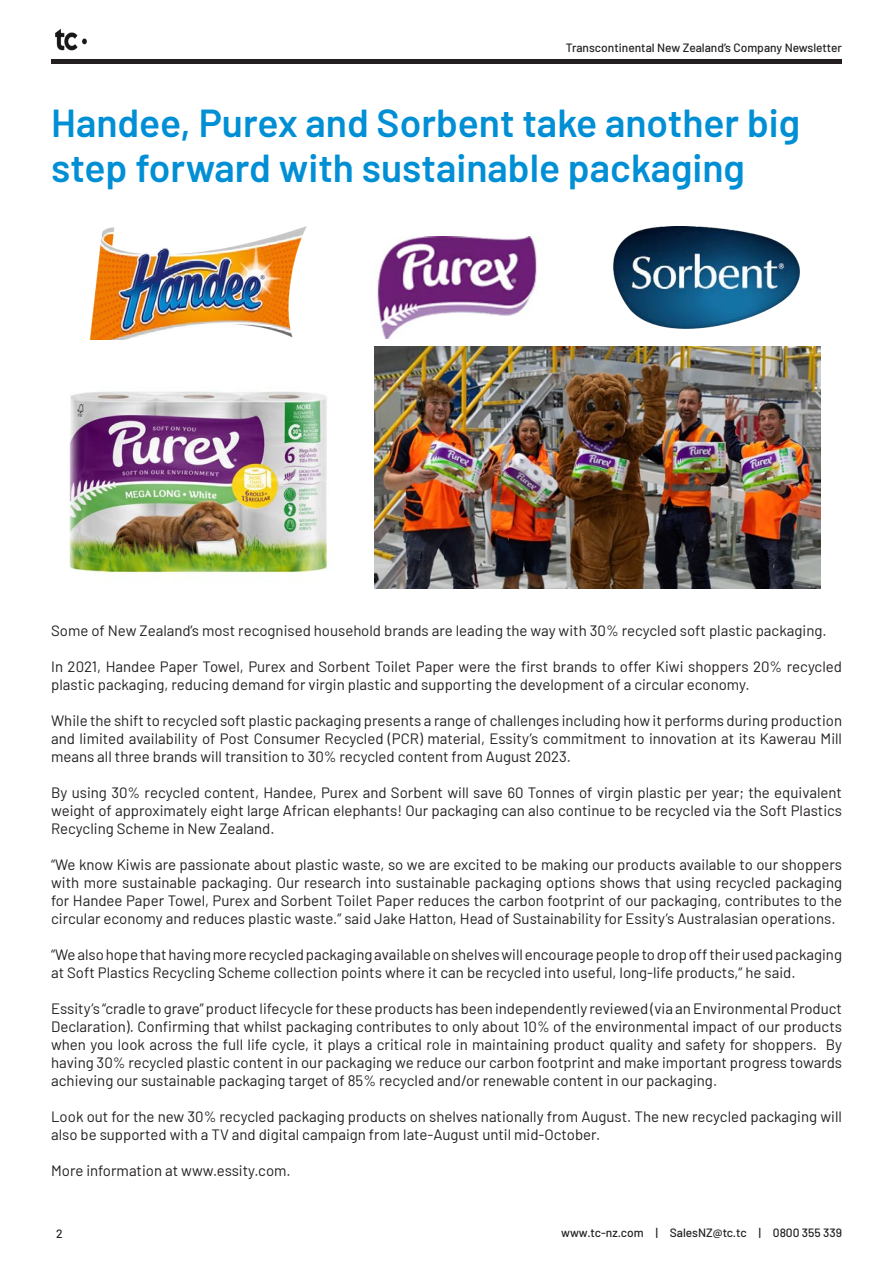
<style>
.page{position:relative;width:893px;height:1263px;background:#fff}
.page>*{position:absolute;margin:0;border:0;box-sizing:border-box;transform-origin:0 0}
.t1{font:600 39px/45px "Barlow";color:#008fd5}
.t2{font:15px/18px "Barlow";color:#231f20;text-align:justify}
.t3{font:500 12px "Barlow";color:#231f20}
</style>
<div class="page">
<hr style="left:51px;top:59px;width:791px;height:4px;background:#231f20">
<img style="left:55px;top:29px;width:32px;height:22px">
<img style="left:374px;top:347px;width:447px;height:242px">
<img style="left:89px;top:227px;width:218px;height:113px">
<img style="left:377px;top:236px;width:160px;height:103px">
<img style="left:614px;top:227px;width:185px;height:102px">
<img style="left:69px;top:391px;width:259px;height:182px">
<p class="t3" style="left:566px;top:39px;width:278px">Transcontinental New Zealand’s Company Newsletter</p>
<p class="t1" style="left:51px;top:97px;width:751px">Handee, Purex and Sorbent take another big step forward with sustainable packaging</p>
<p class="t2" style="left:51px;top:620px;width:777px">Some of New Zealand’s most recognised household brands are leading the way with 30% recycled soft plastic packaging.</p>
<p class="t2" style="left:51px;top:656px;width:792px">In 2021, Handee Paper Towel, Purex and Sorbent Toilet Paper were the first brands to offer Kiwi shoppers 20% recycled plastic packaging, reducing demand for virgin plastic and supporting the development of a circular economy.</p>
<p class="t2" style="left:51px;top:710px;width:792px">While the shift to recycled soft plastic packaging presents a range of challenges including how it performs during production and limited availability of Post Consumer Recycled (PCR) material, Essity’s commitment to innovation at its Kawerau Mill means all three brands will transition to 30% recycled content from August 2023.</p>
<p class="t2" style="left:51px;top:782px;width:792px">By using 30% recycled content, Handee, Purex and Sorbent will save 60 Tonnes of virgin plastic per year; the equivalent weight of approximately eight large African elephants! Our packaging can also continue to be recycled via the Soft Plastics Recycling Scheme in New Zealand.</p>
<p class="t2" style="left:51px;top:854px;width:792px">“We know Kiwis are passionate about plastic waste, so we are excited to be making our products available to our shoppers with more sustainable packaging. Our research into sustainable packaging options shows that using recycled packaging for Handee Paper Towel, Purex and Sorbent Toilet Paper reduces the carbon footprint of our packaging, contributes to the circular economy and reduces plastic waste.” said Jake Hatton, Head of Sustainability for Essity’s Australasian operations.</p>
<p class="t2" style="left:51px;top:944px;width:792px">“We also hope that having more recycled packaging available on shelves will encourage people to drop off their used packaging at Soft Plastics Recycling Scheme collection points where it can be recycled into useful, long-life products,” he said.</p>
<p class="t2" style="left:51px;top:998px;width:792px">Essity’s “cradle to grave” product lifecycle for these products has been independently reviewed (via an Environmental Product Declaration). Confirming that whilst packaging contributes to only about 10% of the environmental impact of our products when you look across the full life cycle, it plays a critical role in maintaining product quality and safety for shoppers. By having 30% recycled plastic content in our packaging we reduce our carbon footprint and make important progress towards achieving our sustainable packaging target of 85% recycled and/or renewable content in our packaging.</p>
<p class="t2" style="left:51px;top:1106px;width:792px">Look out for the new 30% recycled packaging products on shelves nationally from August. The new recycled packaging will also be supported with a TV and digital campaign from late-August until mid-October.</p>
<p class="t2" style="left:51px;top:1160px;width:241px">More information at www.essity.com.</p>
<p class="t3" style="left:56px;top:1225px;width:8px">2</p>
<p class="t3" style="left:561px;top:1224px;width:282px">www.tc-nz.com | SalesNZ@tc.tc | 0800 355 339</p>
</div>
